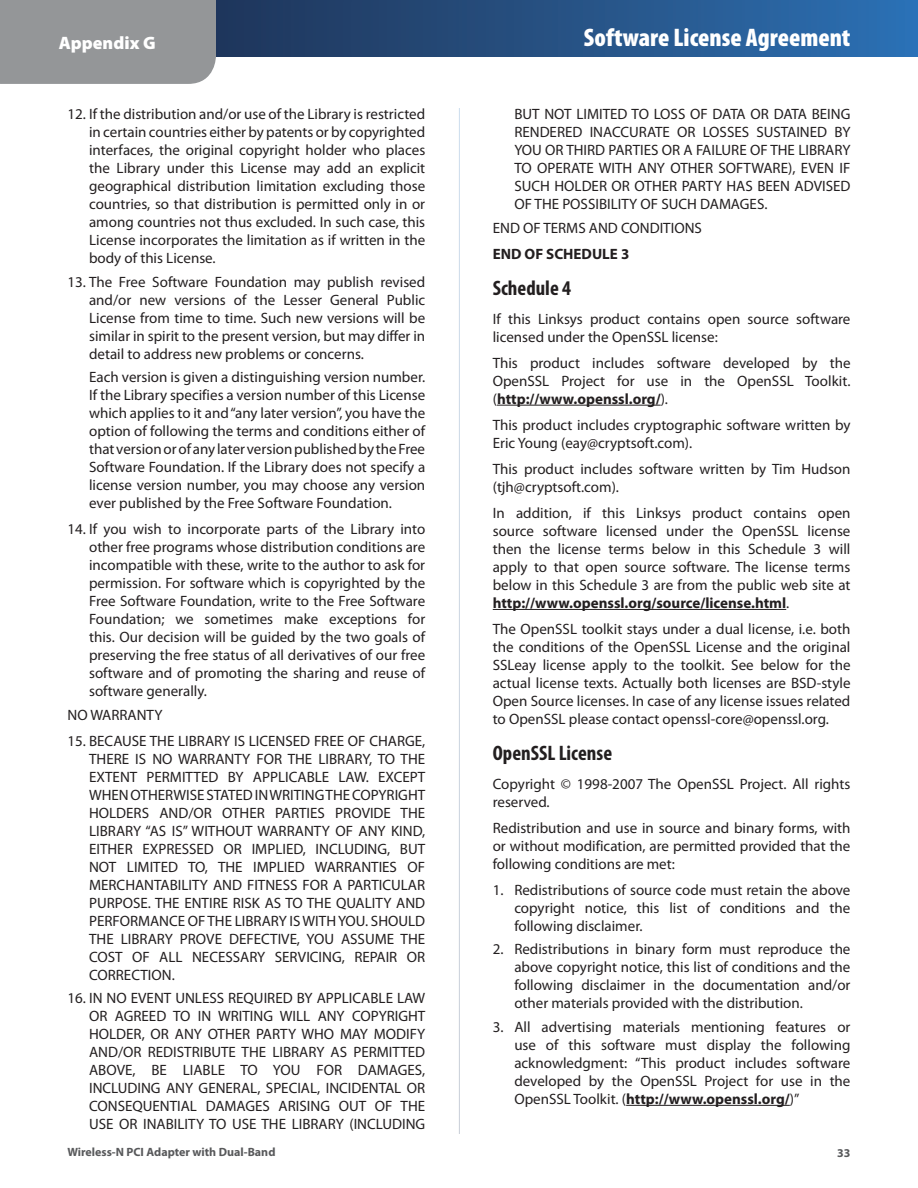
<style>
.page{position:relative;width:918px;height:1188px;background:#fff}
.page>*{position:absolute;margin:0;border:0;box-sizing:border-box;transform-origin:0 0}
.t1{font:900 condensed 25.5px "Myriad Pro";color:#fff}
.t2{font:700 condensed 21px "Myriad Pro";color:#231f20}
.t3{font:900 18px "Myriad Pro";color:#fff}
.t4{font:15px/18px "Myriad Pro";color:#231f20;text-align:justify}
.t5{font:700 15px "Myriad Pro";color:#231f20}
.t6{font:700 12px "Myriad Pro";color:#58595b}
.s1{font-weight:700}
</style>
<div class="page">
<div style="left:0;top:0;width:216px;height:84px;background:#949698"></div>
<div style="left:217px;top:1px;width:700px;height:55px;background:linear-gradient(to right,#203559,#2c70b3)"></div>
<hr style="left:497px;top:405px;width:164px;height:1px;background:#231f20">
<hr style="left:493px;top:609px;width:293px;height:1px;background:#231f20">
<hr style="left:626px;top:1105px;width:164px;height:1px;background:#231f20">
<p class="t3" style="left:59px;top:30px;width:98px">Appendix G</p>
<h1 class="t1" style="left:584px;top:21px;width:268px">Software License Agreement</h1>
<p class="t4" style="left:89px;top:105px;width:338px;text-indent:-22px">12. If the distribution and/or use of the Library is restricted in certain countries either by patents or by copyrighted interfaces, the original copyright holder who places the Library under this License may add an explicit geographical distribution limitation excluding those countries, so that distribution is permitted only in or among countries not thus excluded. In such case, this License incorporates the limitation as if written in the body of this License.</p>
<p class="t4" style="left:89px;top:272px;width:338px;text-indent:-22px">13. The Free Software Foundation may publish revised and/or new versions of the Lesser General Public License from time to time. Such new versions will be similar in spirit to the present version, but may differ in detail to address new problems or concerns.</p>
<p class="t4" style="left:89px;top:368px;width:338px">Each version is given a distinguishing version number.<br>If the Library specifies a version number of this License which applies to it and “any later version”, you have the option of following the terms and conditions either of that version or of any later version published by the Free Software Foundation. If the Library does not specify a license version number, you may choose any version ever published by the Free Software Foundation.</p>
<p class="t4" style="left:89px;top:520px;width:338px;text-indent:-22px">14. If you wish to incorporate parts of the Library into other free programs whose distribution conditions are incompatible with these, write to the author to ask for permission. For software which is copyrighted by the Free Software Foundation, write to the Free Software Foundation; we sometimes make exceptions for this. Our decision will be guided by the two goals of preserving the free status of all derivatives of our free software and of promoting the sharing and reuse of software generally.</p>
<p class="t4" style="left:68px;top:705px;width:97px">NO WARRANTY</p>
<p class="t4" style="left:89px;top:731px;width:338px;text-indent:-22px">15. BECAUSE THE LIBRARY IS LICENSED FREE OF CHARGE, THERE IS NO WARRANTY FOR THE LIBRARY, TO THE EXTENT PERMITTED BY APPLICABLE LAW. EXCEPT WHEN OTHERWISE STATED IN WRITING THE COPYRIGHT HOLDERS AND/OR OTHER PARTIES PROVIDE THE LIBRARY “AS IS” WITHOUT WARRANTY OF ANY KIND, EITHER EXPRESSED OR IMPLIED, INCLUDING, BUT NOT LIMITED TO, THE IMPLIED WARRANTIES OF MERCHANTABILITY AND FITNESS FOR A PARTICULAR PURPOSE. THE ENTIRE RISK AS TO THE QUALITY AND PERFORMANCE OF THE LIBRARY IS WITH YOU. SHOULD THE LIBRARY PROVE DEFECTIVE, YOU ASSUME THE COST OF ALL NECESSARY SERVICING, REPAIR OR CORRECTION.</p>
<p class="t4" style="left:89px;top:989px;width:338px;text-indent:-22px">16. IN NO EVENT UNLESS REQUIRED BY APPLICABLE LAW OR AGREED TO IN WRITING WILL ANY COPYRIGHT HOLDER, OR ANY OTHER PARTY WHO MAY MODIFY AND/OR REDISTRIBUTE THE LIBRARY AS PERMITTED ABOVE, BE LIABLE TO YOU FOR DAMAGES, INCLUDING ANY GENERAL, SPECIAL, INCIDENTAL OR CONSEQUENTIAL DAMAGES ARISING OUT OF THE USE OR INABILITY TO USE THE LIBRARY (INCLUDING</p>
<p class="t6" style="left:68px;top:1144px;width:209px">Wireless-N PCI Adapter with Dual-Band</p>
<p class="t4" style="left:514px;top:105px;width:338px">BUT NOT LIMITED TO LOSS OF DATA OR DATA BEING RENDERED INACCURATE OR LOSSES SUSTAINED BY YOU OR THIRD PARTIES OR A FAILURE OF THE LIBRARY TO OPERATE WITH ANY OTHER SOFTWARE), EVEN IF SUCH HOLDER OR OTHER PARTY HAS BEEN ADVISED OF THE POSSIBILITY OF SUCH DAMAGES.</p>
<p class="t4" style="left:493px;top:218px;width:211px">END OF TERMS AND CONDITIONS</p>
<p class="t5" style="left:493px;top:244px;width:138px">END OF SCHEDULE 3</p>
<h2 class="t2" style="left:493px;top:275px;width:80px">Schedule 4</h2>
<p class="t4" style="left:493px;top:309px;width:359px">If this Linksys product contains open source software licensed under the OpenSSL license:</p>
<p class="t4" style="left:493px;top:353px;width:359px">This product includes software developed by the OpenSSL Project for use in the OpenSSL Toolkit. (<span class="s1">http://www.openssl.org/</span>).</p>
<p class="t4" style="left:493px;top:415px;width:359px">This product includes cryptographic software written by<br>Eric Young (eay@cryptsoft.com).</p>
<p class="t4" style="left:493px;top:460px;width:359px">This product includes software written by Tim Hudson (tjh@cryptsoft.com).</p>
<p class="t4" style="left:493px;top:504px;width:359px">In addition, if this Linksys product contains open source software licensed under the OpenSSL license then the license terms below in this Schedule 3 will apply to that open source software. The license terms below in this Schedule 3 are from the public web site at <span class="s1">http://www.openssl.org/source/license.html</span>.</p>
<p class="t4" style="left:493px;top:620px;width:359px">The OpenSSL toolkit stays under a dual license, i.e. both the conditions of the OpenSSL License and the original SSLeay license apply to the toolkit. See below for the actual license texts. Actually both licenses are BSD-style Open Source licenses. In case of any license issues related to OpenSSL please contact openssl-core@openssl.org.</p>
<h2 class="t2" style="left:493px;top:740px;width:121px">OpenSSL License</h2>
<p class="t4" style="left:493px;top:775px;width:359px">Copyright © 1998-2007 The OpenSSL Project. All rights reserved.</p>
<p class="t4" style="left:493px;top:819px;width:359px">Redistribution and use in source and binary forms, with or without modification, are permitted provided that the following conditions are met:</p>
<p class="t4" style="left:514px;top:881px;width:338px;text-indent:-22px">1. Redistributions of source code must retain the above copyright notice, this list of conditions and the following disclaimer.</p>
<p class="t4" style="left:514px;top:940px;width:338px;text-indent:-22px">2. Redistributions in binary form must reproduce the above copyright notice, this list of conditions and the following disclaimer in the documentation and/or other materials provided with the distribution.</p>
<p class="t4" style="left:514px;top:1018px;width:338px;text-indent:-22px">3. All advertising materials mentioning features or use of this software must display the following acknowledgment: “This product includes software developed by the OpenSSL Project for use in the OpenSSL Toolkit. (<span class="s1">http://www.openssl.org/</span>)”</p>
<p class="t6" style="left:837px;top:1145px;width:15px">33</p>
</div>
